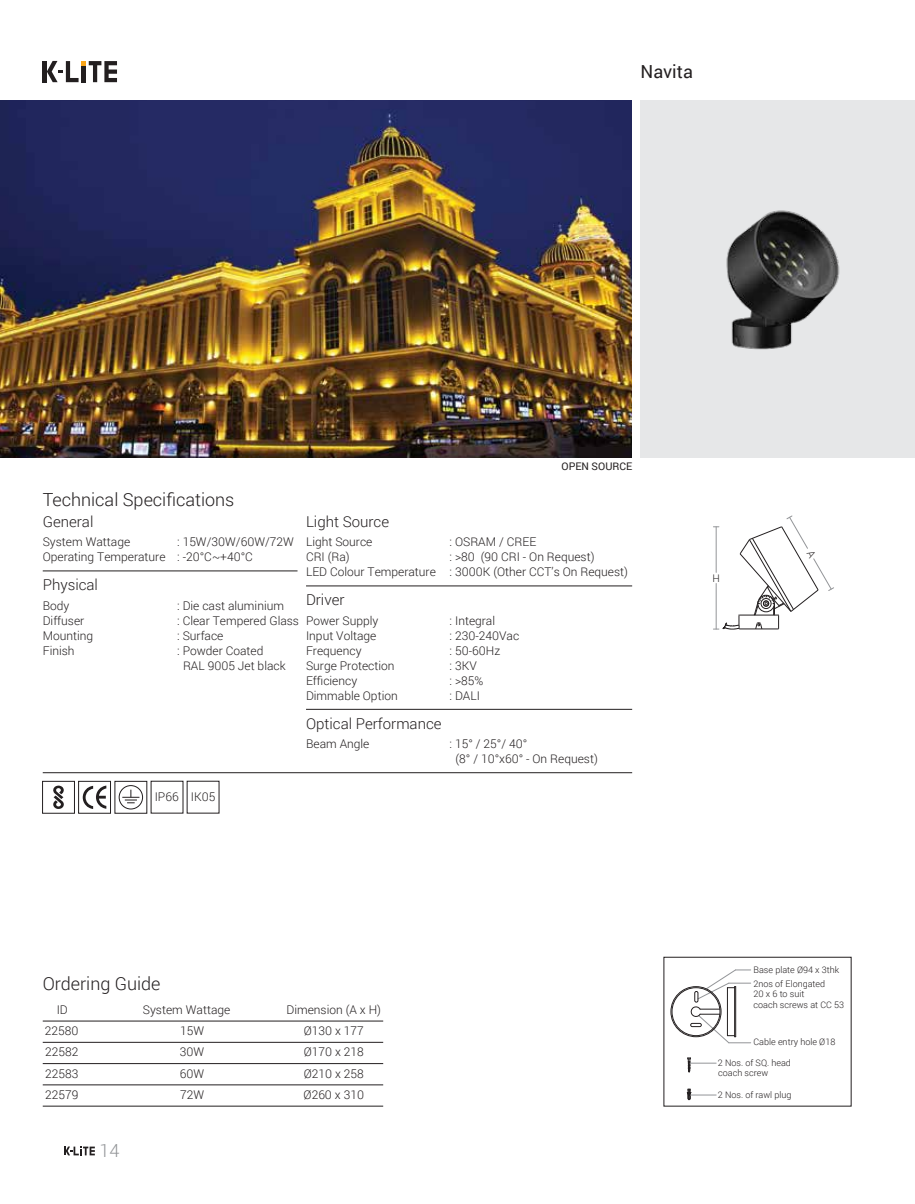
<style>
.page{position:relative;width:915px;height:1204px;background:#fff}
.page>*{position:absolute;margin:0;border:0;box-sizing:border-box;transform-origin:0 0}
.t1{font:300 18px "Roboto";color:#231f20}
.t2{font:18px "Roboto";color:#231f20}
.t3{font:300 18px "Roboto";color:#939598}
.t4{font:300 15px "Roboto";color:#231f20}
.t5{font:300 12px/15px "Roboto";color:#231f20}
.t6{font:10.5px "Roboto";color:#231f20}
.t7{font:300 10.5px "Roboto";color:#231f20}
.t8{font:300 9px/10.8px "Roboto";color:#231f20}
</style>
<div class="page">
<img style="left:0;top:100px;width:631px;height:358px">
<hr style="left:43px;top:570px;width:254px;height:1px;background:#231f20">
<hr style="left:43px;top:772px;width:589px;height:1px;background:#231f20">
<hr style="left:306px;top:585px;width:326px;height:1px;background:#231f20">
<hr style="left:306px;top:709px;width:326px;height:1px;background:#231f20">
<hr style="left:43px;top:61px;width:4px;height:21px;background:#231f20">
<svg style="left:47px;top:61px;width:70px;height:21px"></svg>
<div style="left:640px;top:100px;width:274px;height:358px;background:#e6e7e8"></div>
<svg style="left:122px;top:789px;width:17px;height:14px"></svg>
<div style="left:119px;top:785px;width:24px;height:24px;border:1px solid #231f20;border-radius:50%"></div>
<svg style="left:83px;top:785px;width:23px;height:24px"></svg>
<div style="left:78px;top:781px;width:33px;height:32px;border:1px solid #231f20"></div>
<div style="left:42px;top:781px;width:33px;height:32px;border:1px solid #231f20"></div>
<svg style="left:53px;top:785px;width:11px;height:24px"></svg>
<svg style="left:686px;top:1088px;width:30px;height:12px"></svg>
<svg style="left:687px;top:1057px;width:29px;height:15px"></svg>
<svg style="left:690px;top:969px;width:60px;height:74px"></svg>
<img style="left:726px;top:210px;width:114px;height:140px">
<hr style="left:43px;top:1020px;width:340px;height:1px;background:#231f20">
<hr style="left:43px;top:1041px;width:340px;height:1px;background:#231f20">
<hr style="left:43px;top:1063px;width:340px;height:1px;background:#231f20">
<hr style="left:43px;top:1084px;width:340px;height:1px;background:#231f20">
<hr style="left:43px;top:1105px;width:340px;height:1px;background:#231f20">
<svg style="left:64px;top:1146px;width:31px;height:9px"></svg>
<svg style="left:713px;top:515px;width:120px;height:114px"></svg>
<h1 class="t2" style="left:640px;top:59px;width:54px">Navita</h1>
<p class="t6" style="left:561px;top:458px;width:72px">OPEN SOURCE</p>
<h1 class="t1" style="left:43px;top:487px;width:193px">Technical Specifications</h1>
<p class="t4" style="left:43px;top:511px;width:52px">General</p>
<p class="t5" style="left:43px;top:534px;width:89px">System Wattage</p>
<p class="t5" style="left:43px;top:534px;width:252px;text-indent:134px">: 15W/30W/60W/72W<br>Operating Temperature : -20°C~+40°C</p>
<p class="t4" style="left:43px;top:574px;width:57px">Physical</p>
<p class="t5" style="left:43px;top:597px;width:28px">Body</p>
<p class="t5" style="left:177px;top:597px;width:108px">: Die cast aluminium</p>
<p class="t5" style="left:43px;top:612px;width:43px">Diffuser</p>
<p class="t5" style="left:177px;top:612px;width:123px">: Clear Tempered Glass</p>
<p class="t5" style="left:43px;top:627px;width:52px">Mounting</p>
<p class="t5" style="left:177px;top:627px;width:48px">: Surface</p>
<p class="t5" style="left:43px;top:642px;width:33px">Finish</p>
<p class="t5" style="left:183px;top:642px;width:104px;text-indent:-6px">: Powder Coated<br>RAL 9005 Jet black</p>
<p class="t4" style="left:306px;top:511px;width:84px">Light Source</p>
<p class="t5" style="left:306px;top:534px;width:68px">Light Source</p>
<p class="t5" style="left:449px;top:534px;width:88px">: OSRAM / CREE</p>
<p class="t5" style="left:306px;top:549px;width:45px">CRI (Ra)</p>
<p class="t5" style="left:306px;top:549px;width:323px;text-indent:143px">: &gt;80 (90 CRI - On Request)<br>LED Colour Temperature : 3000K (Other CCT’s On Request)</p>
<p class="t4" style="left:306px;top:589px;width:40px">Driver</p>
<p class="t5" style="left:306px;top:612px;width:74px">Power Supply</p>
<p class="t5" style="left:449px;top:612px;width:47px">: Integral</p>
<p class="t5" style="left:306px;top:627px;width:72px">Input Voltage</p>
<p class="t5" style="left:449px;top:627px;width:71px">: 230-240Vac</p>
<p class="t5" style="left:306px;top:642px;width:57px">Frequency</p>
<p class="t5" style="left:449px;top:642px;width:52px">: 50-60Hz</p>
<p class="t5" style="left:306px;top:657px;width:90px">Surge Protection</p>
<p class="t5" style="left:449px;top:657px;width:29px">: 3KV</p>
<p class="t5" style="left:306px;top:672px;width:53px">Efficiency</p>
<p class="t5" style="left:449px;top:672px;width:35px">: &gt;85%</p>
<p class="t5" style="left:306px;top:687px;width:93px">Dimmable Option</p>
<p class="t5" style="left:449px;top:687px;width:32px">: DALI</p>
<p class="t4" style="left:306px;top:712px;width:137px">Optical Performance</p>
<p class="t5" style="left:306px;top:735px;width:65px">Beam Angle</p>
<p class="t5" style="left:455px;top:735px;width:144px;text-indent:-6px">: 15° / 25°/ 40°<br>(8° / 10°x60° - On Request)</p>
<p class="t5" style="left:155px;top:789px;width:62px">IP66 IK05</p>
<h1 class="t1" style="left:43px;top:971px;width:119px">Ordering Guide</h1>
<p class="t5" style="left:45px;top:998px;width:35px;line-height:21.5px;text-align:center">ID<br>22580</p>
<p class="t5" style="left:180px;top:998px;width:52px;line-height:21.5px;text-indent:-37px">System Wattage<br>15W</p>
<p class="t5" style="left:286px;top:998px;width:96px;line-height:21.5px;text-align:center">Dimension (A x H)<br>Ø130 x 177</p>
<p class="t5" style="left:45px;top:1044px;width:35px">22582</p>
<p class="t5" style="left:180px;top:1044px;width:26px">30W</p>
<p class="t5" style="left:303px;top:1044px;width:62px">Ø170 x 218</p>
<p class="t5" style="left:45px;top:1065px;width:35px">22583</p>
<p class="t5" style="left:180px;top:1065px;width:26px">60W</p>
<p class="t5" style="left:303px;top:1065px;width:62px">Ø210 x 258</p>
<p class="t5" style="left:45px;top:1086px;width:35px">22579</p>
<p class="t5" style="left:180px;top:1086px;width:26px">72W</p>
<p class="t5" style="left:303px;top:1086px;width:62px">Ø260 x 310</p>
<h1 class="t3" style="left:100px;top:1137px;width:21px">14</h1>
<p class="t7" style="left:712px;top:570px;width:9px">H</p>
<p class="t8" style="left:753px;top:963px;width:87px">Base plate Ø94 x 3thk</p>
<p class="t8" style="left:753px;top:977px;width:92px">2nos of Elongated<br>20 x 6 to suit<br>coach screws at CC 53</p>
<p class="t8" style="left:753px;top:1036px;width:83px">Cable entry hole Ø18</p>
<p class="t8" style="left:717px;top:1057px;width:74px;line-height:9.9px">2 Nos. of SQ. head coach screw</p>
<p class="t8" style="left:717px;top:1088px;width:75px">2 Nos. of rawl plug</p>
</div>
